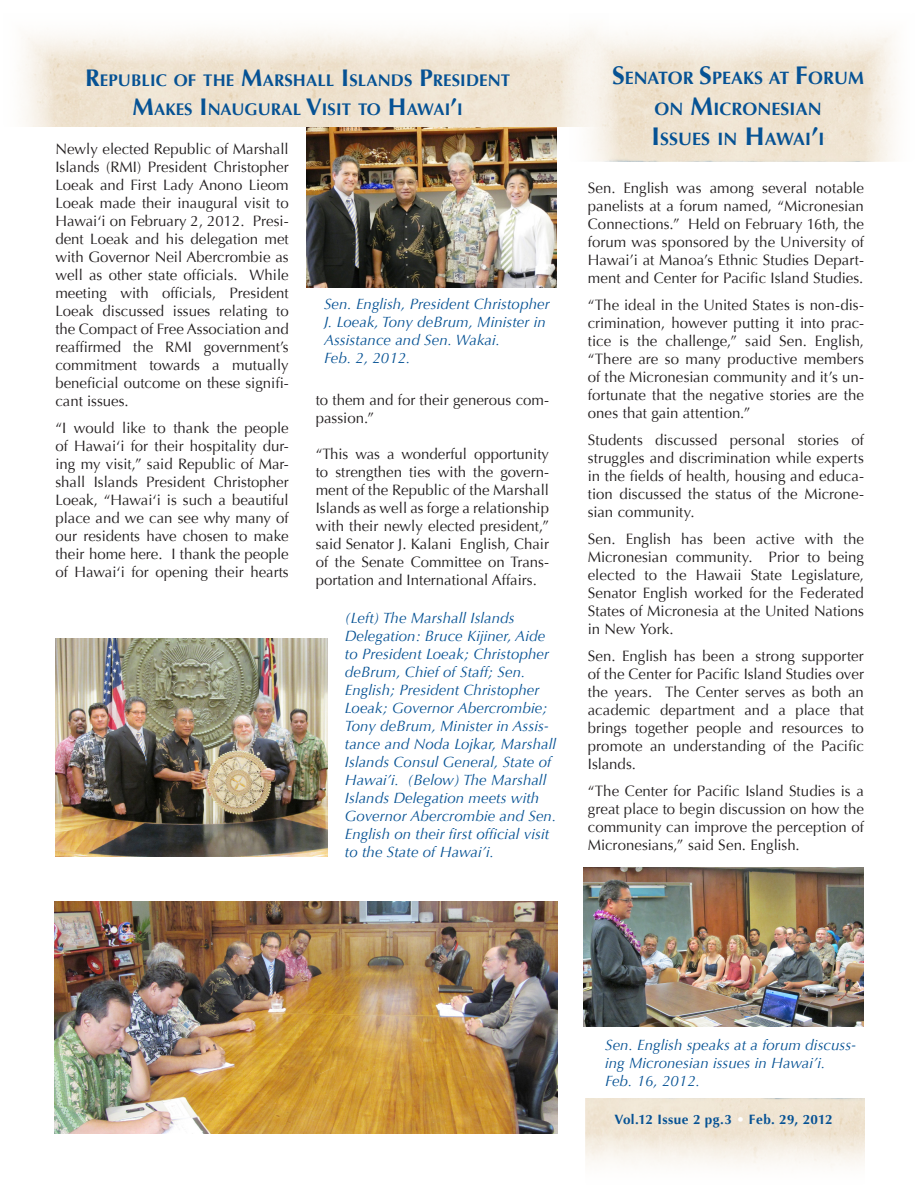
<style>
.page{position:relative;width:918px;height:1188px;background:#fff}
.page>*{position:absolute;margin:0;border:0;box-sizing:border-box;transform-origin:0 0}
.t1{font:700 17.85px/30.6px "Optima";letter-spacing:.005em;color:#065294;text-align:center}
.t2{font:700 16.8px "Optima";letter-spacing:.005em;color:#065294}
.Emphasis{font:15px/18px "Optima";color:#231f20;text-align:justify}
.t3{font:italic 15px/18px "Optima";letter-spacing:.005em;color:#065294}
.Emphasis-2{font:700 13.5px "Optima";letter-spacing:.03em;color:#065294}
.s1{font-size:24px}
.s2{font-size:25.5px}
.s3{color:#fff}
</style>
<div class="page">
<img style="left:307px;top:127px;width:249px;height:160px">
<img style="left:55px;top:638px;width:273px;height:219px">
<img style="left:54px;top:902px;width:504px;height:232px">
<img style="left:584px;top:868px;width:279px;height:158px">
<img style="left:586px;top:1099px;width:279px;height:69px">
<img style="left:23px;top:32px;width:542px;height:95px">
<img style="left:565px;top:29px;width:332px;height:132px">
<p class="t2" style="left:85px;top:71px;width:426px"><span class="s1">R</span>EPUBLIC OF THE <span class="s1">M</span>ARSHALL <span class="s1">I</span>SLANDS <span class="s1">P</span>RESI DENT</p>
<p class="t2" style="left:133px;top:99px;width:329px"><span class="s1">M</span>AKES <span class="s1">I</span>NAUGURAL <span class="s1">V</span>ISIT TO <span class="s1">H</span>AWAI <span class="s1">’</span>I</p>
<p class="Emphasis" style="left:55px;top:140px;width:235px">Newly elected Republic of Marshall Islands (RMI) President Christopher Loeak and First Lady Anono Lieom Loeak made their inaugural visit to Hawai‘i on February 2, 2012. Presi&shy;dent Loeak and his delegation met with Governor Neil Abercrombie as well as other state officials. While meeting with officials, President Loeak discussed issues relating to the Compact of Free Association and reaffirmed the RMI government’s commitment towards a mutually beneficial outcome on these signifi&shy;cant issues.</p>
<p class="Emphasis" style="left:55px;top:419px;width:235px">“I would like to thank the people of Hawai‘i for their hospitality dur&shy;ing my visit,” said Republic of Mar&shy;shall Islands President Christopher Loeak, “Hawai‘i is such a beautiful place and we can see why many of our residents have chosen to make their home here. I thank the people of Hawai‘i for opening their hearts</p>
<p class="t3" style="left:324px;top:295px;width:227px">Sen. English, President Christopher<br>J. Loeak, Tony deBrum, Minister in<br>Assistance and Sen. Wakai.</p>
<p class="t3" style="left:324px;top:349px;width:88px">Feb. 2, 2012.</p>
<p class="Emphasis" style="left:316px;top:391px;width:235px">to them and for their generous com&shy;passion.”</p>
<p class="Emphasis" style="left:316px;top:445px;width:235px">“This was a wonderful opportunity to strengthen ties with the govern&shy;ment of the Republic of the Marshall Islands as well as forge a relationship with their newly elected president,” said Senator J. Kalani English, Chair of the Senate Committee on Trans&shy;portation and International Affairs.</p>
<p class="t3" style="left:345px;top:609px;width:213px">(Left) The Marshall Islands<br>Delegation: Bruce Kijiner, Aide to President Loeak; Christopher deBrum, Chief of Staff; Sen.<br>English; President Christopher<br>Loeak; Governor Abercrombie;<br>Tony deBrum, Minister in Assis&shy;tance and Noda Lojkar, Marshall<br>Islands Consul General, State of<br>Hawai’i. (Below) The Marshall<br>Islands Delegation meets with<br>Governor Abercrombie and Sen.<br>English on their first official visit to the State of Hawai’i.</p>
<p class="t1" style="left:612px;top:63px;width:252px"><span class="s2">S</span>ENATOR <span class="s2">S</span>PEAKS AT <span class="s2">F</span>ORUM<br>ON <span class="s2">M</span>ICRONESIAN</p>
<p class="t1" style="left:652px;top:124px;width:171px"><span class="s2">I</span>SSUES IN <span class="s2">H</span>AWAI<span class="s2">’</span>I</p>
<p class="Emphasis" style="left:588px;top:179px;width:278px">Sen. English was among several notable panelists at a forum named, “Micronesian Connections.” Held on February 16th, the forum was sponsored by the University of Hawai’i at Manoa’s Ethnic Studies Depart&shy;ment and Center for Pacific Island Studies.</p>
<p class="Emphasis" style="left:588px;top:296px;width:278px">“The ideal in the United States is non-dis&shy;crimination, however putting it into prac&shy;tice is the challenge,” said Sen. English, “There are so many productive members of the Micronesian community and it’s un&shy;fortunate that the negative stories are the ones that gain attention.”</p>
<p class="Emphasis" style="left:588px;top:431px;width:278px">Students discussed personal stories of struggles and discrimination while experts in the fields of health, housing and educa&shy;tion discussed the status of the Microne&shy;sian community.</p>
<p class="Emphasis" style="left:588px;top:530px;width:278px">Sen. English has been active with the Micronesian community. Prior to being elected to the Hawaii State Legislature, Senator English worked for the Federated States of Micronesia at the United Nations in New York.</p>
<p class="Emphasis" style="left:588px;top:647px;width:278px">Sen. English has been a strong supporter of the Center for Pacific Island Studies over the years. The Center serves as both an academic department and a place that brings together people and resources to promote an understanding of the Pacific Islands.</p>
<p class="Emphasis" style="left:588px;top:782px;width:278px">“The Center for Pacific Island Studies is a great place to begin discussion on how the community can improve the perception of Micronesians,” said Sen. English.</p>
<p class="t3" style="left:605px;top:1036px;width:252px">Sen. English speaks at a forum discuss&shy;ing Micronesian issues in Hawai’i.</p>
<p class="t3" style="left:605px;top:1072px;width:96px">Feb. 16, 2012.</p>
<p class="Emphasis-2" style="left:614px;top:1112px;width:220px">Vol.12 Issue 2 pg.3 <span class="s3">•</span> Feb. 29, 2012</p>
</div>
